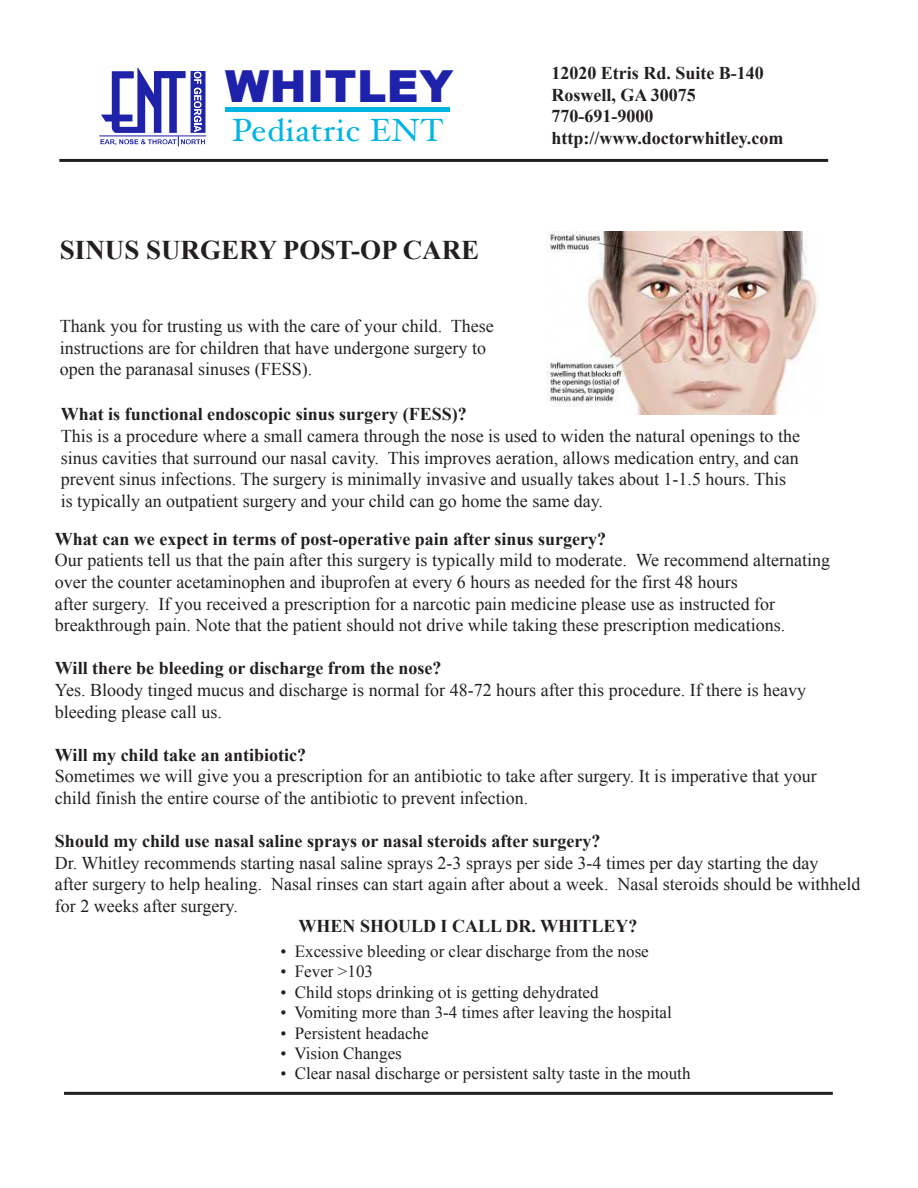
<style>
.page{position:relative;width:918px;height:1188px;background:#fff}
.page>*{position:absolute;margin:0;border:0;box-sizing:border-box;transform-origin:0 0}
.t1{font:900 44.25px "Arial";letter-spacing:.01em;color:#1e22aa}
.t2{font:32.1px "Hoefler Text";letter-spacing:.025em;color:#00b5e2}
.t3{font:700 27px "Times New Roman";color:#231f20}
.t4{font:18px/21.6px "Times New Roman";color:#231f20}
.t5{font:700 18px/21.6px "Times New Roman";color:#231f20}
.t6{font:17.1px/20.4px "Times New Roman";color:#231f20}
</style>
<div class="page">
<img style="left:59px;top:107px;width:453px;height:52px">
<svg style="left:98px;top:67px;width:108px;height:80px"></svg>
<hr style="left:225px;top:107px;width:224px;height:4px;background:#00b5e2">
<hr style="left:59px;top:159px;width:769px;height:3px;background:#231f20">
<hr style="left:64px;top:1092px;width:769px;height:3px;background:#231f20">
<img style="left:546px;top:232px;width:272px;height:182px">
<h1 class="t1" style="left:225px;top:60px;width:230px">WHITLEY</h1>
<p class="t5" style="left:551px;top:64px;width:233px">12020 Etris Rd. Suite B-140<br>Roswell, GA 30075<br>770-691-9000 http://www.doctorwhitley.com</p>
<h2 class="t2" style="left:232px;top:111px;width:213px">Pediatric ENT</h2>
<h3 class="t3" style="left:60px;top:241px;width:421px">SINUS SURGERY POST-OP CARE</h3>
<p class="t4" style="left:60px;top:317px;width:436px">Thank you for trusting us with the care of your child. These instructions are for children that have undergone surgery to open the paranasal sinuses (FESS).</p>
<p class="t5" style="left:61px;top:406px;width:408px">What is functional endoscopic sinus surgery (FESS)?</p>
<p class="t4" style="left:61px;top:427px;width:741px">This is a procedure where a small camera through the nose is used to widen the natural openings to the sinus cavities that surround our nasal cavity. This improves aeration, allows medication entry, and can prevent sinus infections. The surgery is minimally invasive and usually takes about 1-1.5 hours. This is typically an outpatient surgery and your child can go home the same day.</p>
<p class="t5" style="left:55px;top:530px;width:553px">What can we expect in terms of post-operative pain after sinus surgery?</p>
<p class="t4" style="left:55px;top:551px;width:777px">Our patients tell us that the pain after this surgery is typically mild to moderate. We recommend alternating over the counter acetaminophen and ibuprofen at every 6 hours as needed for the first 48 hours<br>after surgery. If you received a prescription for a narcotic pain medicine please use as instructed for breakthrough pain. Note that the patient should not drive while taking these prescription medications.</p>
<p class="t5" style="left:55px;top:659px;width:388px">Will there be bleeding or discharge from the nose?</p>
<p class="t4" style="left:55px;top:681px;width:753px">Yes. Bloody tinged mucus and discharge is normal for 48-72 hours after this procedure. If there is heavy bleeding please call us.</p>
<p class="t5" style="left:55px;top:746px;width:253px">Will my child take an antibiotic?</p>
<p class="t4" style="left:55px;top:767px;width:763px">Sometimes we will give you a prescription for an antibiotic to take after surgery. It is imperative that your child finish the entire course of the antibiotic to prevent infection.</p>
<p class="t5" style="left:55px;top:832px;width:547px">Should my child use nasal saline sprays or nasal steroids after surgery?</p>
<p class="t4" style="left:55px;top:854px;width:807px">Dr. Whitley recommends starting nasal saline sprays 2-3 sprays per side 3-4 times per day starting the day<br>after surgery to help healing. Nasal rinses can start again after about a week. Nasal steroids should be withheld for 2 weeks after surgery.</p>
<p class="t5" style="left:299px;top:917px;width:340px">WHEN SHOULD I CALL DR. WHITLEY?</p>
<p class="t6" style="left:280px;top:943px;width:412px">ï Excessive bleeding or clear discharge from the nose<br>ï Fever &gt;103<br>ï Child stops drinking ot is getting dehydrated<br>ï Vomiting more than 3-4 times after leaving the hospital<br>ï Persistent headache<br>ï Vision Changes<br>ï Clear nasal discharge or persistent salty taste in the mouth</p>
</div>
